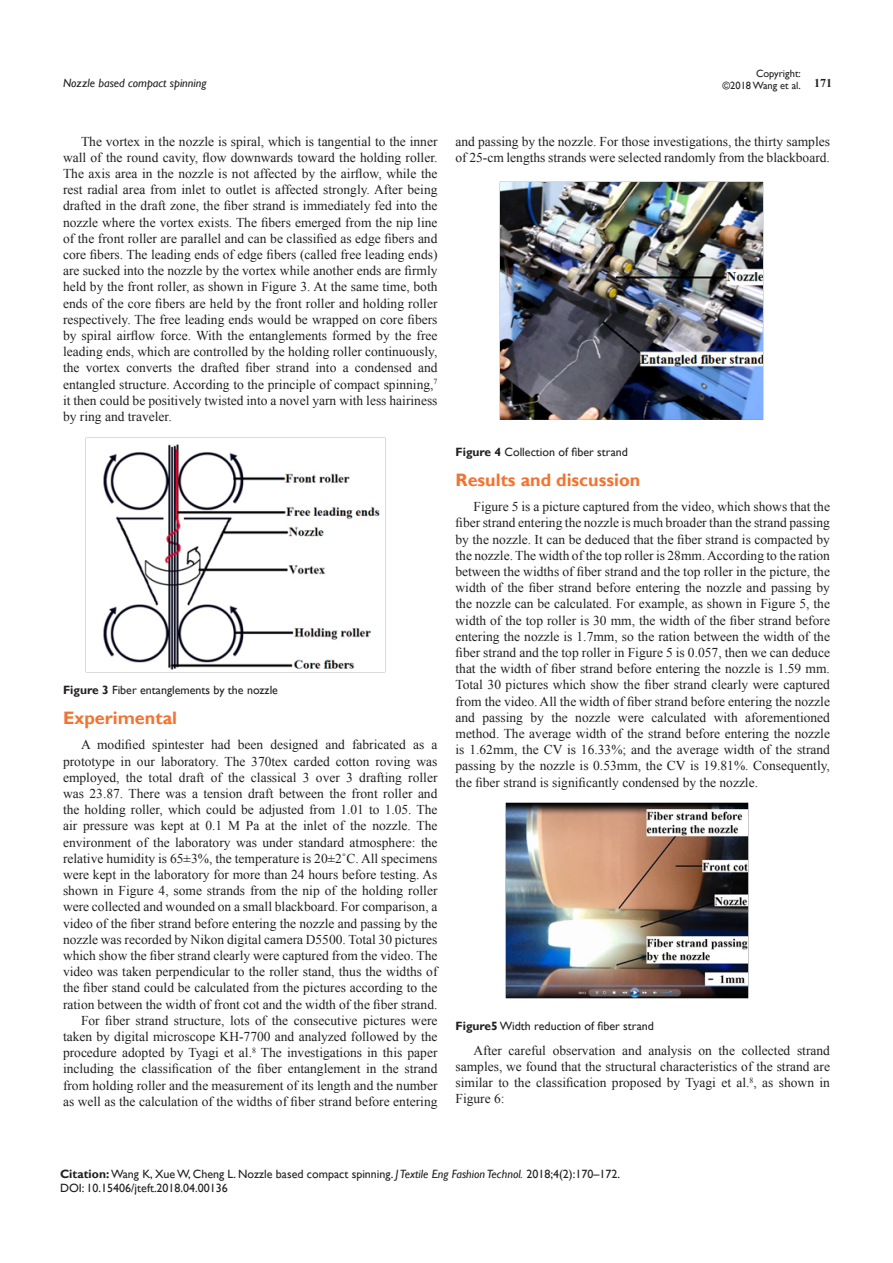
<style>
.page{position:relative;width:893px;height:1263px;background:#fff}
.page>*{position:absolute;margin:0;border:0;box-sizing:border-box;transform-origin:0 0}
.List_Paragraph{font:700 18px "Gill Sans";color:#f37331}
.t1{font:13.5px/16.2px "Times New Roman";color:#231f20;text-align:justify}
.Citation{font:12px "Gill Sans";color:#231f20}
.t2{font:italic 12px "Gill Sans";color:#231f20}
.t3{font:10.5px/12.6px "Gill Sans";color:#231f20;text-align:center}
.s1{font-weight:700}
.s2{font-style:italic}
</style>
<div class="page">
<img style="left:86px;top:437px;width:299px;height:236px">
<img style="left:500px;top:181px;width:263px;height:239px">
<img style="left:505px;top:802px;width:243px;height:196px">
<p class="t2" style="left:63px;top:76px;width:145px">Nozzle based compact spinning</p>
<p class="t3" style="left:722px;top:67px;width:111px">Copyright:<br>©2018 Wang et al. <sup>171</sup></p>
<p class="t1" style="left:63px;top:133px;width:376px;text-indent:18px">The vortex in the nozzle is spiral, which is tangential to the inner wall of the round cavity, flow downwards toward the holding roller.<br>The axis area in the nozzle is not affected by the airflow, while the rest radial area from inlet to outlet is affected strongly. After being drafted in the draft zone, the fiber strand is immediately fed into the nozzle where the vortex exists. The fibers emerged from the nip line of the front roller are parallel and can be classified as edge fibers and core fibers. The leading ends of edge fibers (called free leading ends) are sucked into the nozzle by the vortex while another ends are firmly held by the front roller, as shown in Figure 3. At the same time, both ends of the core fibers are held by the front roller and holding roller respectively. The free leading ends would be wrapped on core fibers by spiral airflow force. With the entanglements formed by the free leading ends, which are controlled by the holding roller continuously, the vortex converts the drafted fiber strand into a condensed and entangled structure. According to the principle of compact spinning,<sup>7 </sup>it then could be positively twisted into a novel yarn with less hairiness by ring and traveler.</p>
<p class="Citation" style="left:63px;top:683px;width:217px"><span class="s1">Figure 3</span> Fiber entanglements by the nozzle</p>
<p class="List_Paragraph" style="left:63px;top:707px;width:116px">Experimental</p>
<p class="t1" style="left:63px;top:736px;width:376px;text-indent:18px">A modified spintester had been designed and fabricated as a prototype in our laboratory. The 370tex carded cotton roving was employed, the total draft of the classical 3 over 3 drafting roller was 23.87. There was a tension draft between the front roller and the holding roller, which could be adjusted from 1.01 to 1.05. The air pressure was kept at 0.1 M Pa at the inlet of the nozzle. The environment of the laboratory was under standard atmosphere: the relative humidity is 65±3%, the temperature is 20±2˚C. All specimens were kept in the laboratory for more than 24 hours before testing. As shown in Figure 4, some strands from the nip of the holding roller were collected and wounded on a small blackboard. For comparison, a video of the fiber strand before entering the nozzle and passing by the nozzle was recorded by Nikon digital camera D5500. Total 30 pictures which show the fiber strand clearly were captured from the video. The video was taken perpendicular to the roller stand, thus the widths of the fiber stand could be calculated from the pictures according to the ration between the width of front cot and the width of the fiber strand.</p>
<p class="t1" style="left:63px;top:1012px;width:376px;text-indent:18px">For fiber strand structure, lots of the consecutive pictures were taken by digital microscope KH-7700 and analyzed followed by the procedure adopted by Tyagi et al.<sup>8</sup> The investigations in this paper including the classification of the fiber entanglement in the strand from holding roller and the measurement of its length and the number as well as the calculation of the widths of fiber strand before entering</p>
<p class="t1" style="left:455px;top:133px;width:376px">and passing by the nozzle. For those investigations, the thirty samples of 25-cm lengths strands were selected randomly from the blackboard.</p>
<p class="Citation" style="left:455px;top:445px;width:174px"><span class="s1">Figure 4</span> Collection of fiber strand</p>
<p class="List_Paragraph" style="left:455px;top:469px;width:186px">Results and discussion</p>
<p class="t1" style="left:455px;top:498px;width:376px;text-indent:18px">Figure 5 is a picture captured from the video, which shows that the fiber strand entering the nozzle is much broader than the strand passing by the nozzle. It can be deduced that the fiber strand is compacted by the nozzle. The width of the top roller is 28mm. According to the ration between the widths of fiber strand and the top roller in the picture, the width of the fiber strand before entering the nozzle and passing by the nozzle can be calculated. For example, as shown in Figure 5, the width of the top roller is 30 mm, the width of the fiber strand before entering the nozzle is 1.7mm, so the ration between the width of the fiber strand and the top roller in Figure 5 is 0.057, then we can deduce that the width of fiber strand before entering the nozzle is 1.59 mm.<br>Total 30 pictures which show the fiber strand clearly were captured from the video. All the width of fiber strand before entering the nozzle and passing by the nozzle were calculated with aforementioned method. The average width of the strand before entering the nozzle is 1.62mm, the CV is 16.33%; and the average width of the strand passing by the nozzle is 0.53mm, the CV is 19.81%. Consequently, the fiber strand is significantly condensed by the nozzle.</p>
<p class="Citation" style="left:455px;top:1018px;width:200px"><span class="s1">Figure5</span> Width reduction of fiber strand</p>
<p class="t1" style="left:455px;top:1042px;width:376px;text-indent:18px">After careful observation and analysis on the collected strand samples, we found that the structural characteristics of the strand are similar to the classification proposed by Tyagi et al.<sup>8</sup>, as shown in Figure 6:</p>
<p class="Citation" style="left:60px;top:1167px;width:562px"><span class="s1">Citation:</span> Wang K, Xue W, Cheng L. Nozzle based compact spinning. <span class="s2">J Textile Eng Fashion Technol.</span> 2018;4(2):170–172.</p>
<p class="Citation" style="left:60px;top:1181px;width:169px">DOI: 10.15406/jteft.2018.04.00136</p>
</div>
